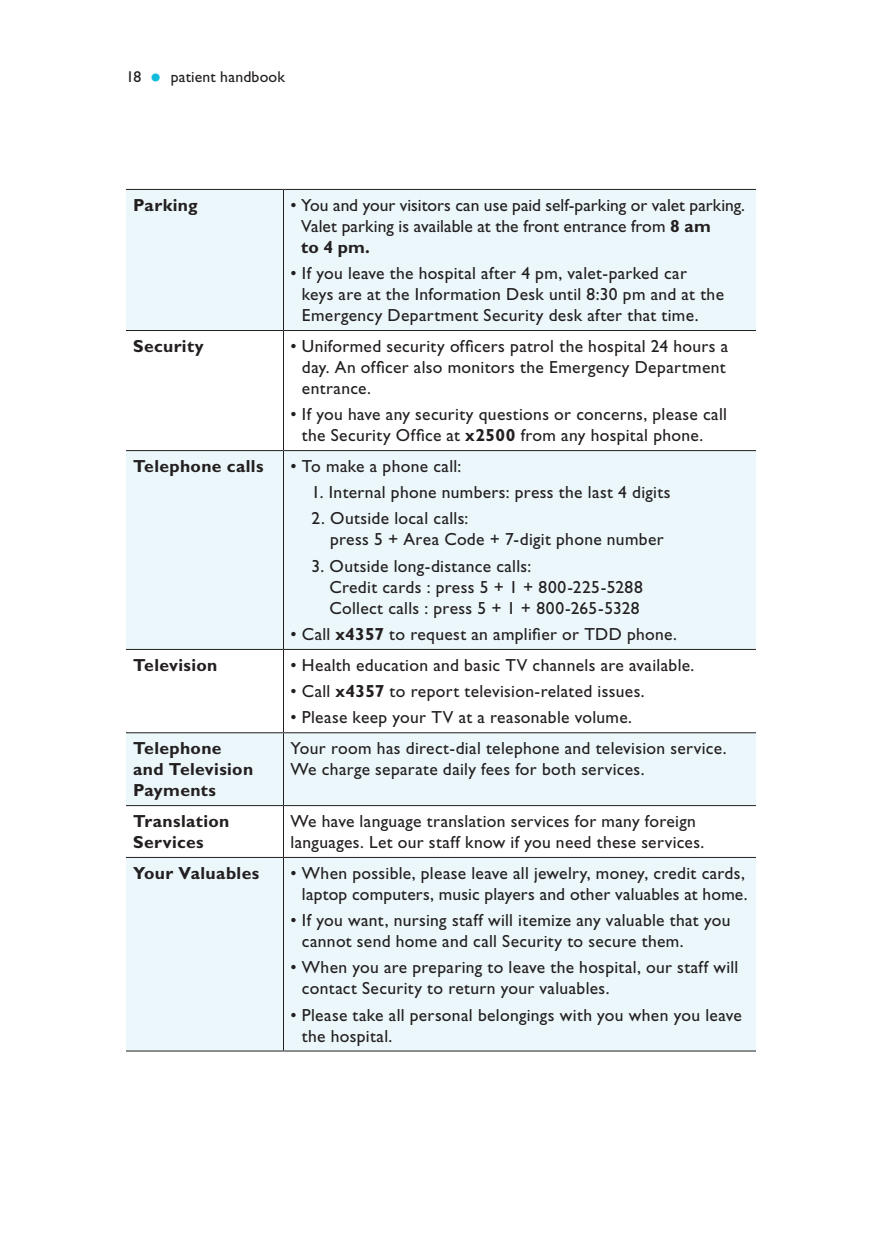
<style>
.page{position:relative;width:882px;height:1260px;background:#fff}
.page>*{position:absolute;margin:0;border:0;box-sizing:border-box;transform-origin:0 0}
.t1{font:17.5px/21px "Gill Sans Std";letter-spacing:.02em;color:#231f20}
.t2{font:17.5px/21px "Gill Sans Std";color:#231f20}
.t3{font:700 17.5px/21px "Gill Sans Std";letter-spacing:.02em;color:#231f20}
.t4{font:15.75px "Gill Sans Std";letter-spacing:.015em;color:#231f20}
.s1{font-weight:700;font-size:28px;color:#11bddb}
.s2{font-weight:700}
</style>
<div class="page">
<svg style="left:126px;top:190px;width:630px;height:861px;fill:#ebf7fa"></svg>
<svg style="left:126px;top:650px;width:630px;height:82px"></svg>
<hr style="left:126px;top:189px;width:158px;height:1px;background:#231f20">
<hr style="left:283px;top:190px;width:1px;height:140px;background:#231f20">
<hr style="left:284px;top:189px;width:472px;height:1px;background:#231f20">
<hr style="left:126px;top:330px;width:158px;height:1px;background:#231f20">
<hr style="left:283px;top:331px;width:1px;height:119px;background:#231f20">
<hr style="left:284px;top:330px;width:472px;height:1px;background:#231f20">
<hr style="left:126px;top:450px;width:158px;height:1px;background:#231f20">
<hr style="left:283px;top:451px;width:1px;height:198px;background:#231f20">
<hr style="left:284px;top:450px;width:472px;height:1px;background:#231f20">
<hr style="left:126px;top:649px;width:158px;height:1px;background:#231f20">
<hr style="left:283px;top:650px;width:1px;height:82px;background:#231f20">
<hr style="left:284px;top:649px;width:472px;height:1px;background:#231f20">
<hr style="left:126px;top:732px;width:158px;height:1px;background:#231f20">
<hr style="left:283px;top:733px;width:1px;height:72px;background:#231f20">
<hr style="left:284px;top:732px;width:472px;height:1px;background:#231f20">
<hr style="left:126px;top:805px;width:158px;height:1px;background:#231f20">
<hr style="left:283px;top:806px;width:1px;height:51px;background:#231f20">
<hr style="left:284px;top:805px;width:472px;height:1px;background:#231f20">
<hr style="left:126px;top:857px;width:158px;height:1px;background:#231f20">
<hr style="left:126px;top:1051px;width:158px;height:1px;background:#231f20">
<hr style="left:283px;top:858px;width:1px;height:193px;background:#231f20">
<hr style="left:284px;top:857px;width:472px;height:1px;background:#231f20">
<hr style="left:284px;top:1051px;width:472px;height:1px;background:#231f20">
<p class="t4" style="left:126px;top:68px;width:161px">18 <span class="s1">•</span> patient handbook</p>
<p class="t3" style="left:133px;top:194px;width:66px">Parking</p>
<p class="t2" style="left:301px;top:195px;width:445px;text-indent:-11px">• You and your visitors can use paid self-parking or valet parking.<br>Valet parking is available at the front entrance from <span class="s2">8 am<br>to 4 pm.</span></p>
<p class="t1" style="left:302px;top:263px;width:424px;text-indent:-11px">• If you leave the hospital after 4 pm, valet-parked car<br>keys are at the Information Desk until 8:30 pm and at the<br>Emergency Department Security desk after that time.</p>
<p class="t3" style="left:133px;top:335px;width:72px">Security</p>
<p class="t1" style="left:302px;top:336px;width:428px;text-indent:-11px">• Uniformed security officers patrol the hospital 24 hours a day. An officer also monitors the Emergency Department entrance.</p>
<p class="t1" style="left:302px;top:404px;width:427px;text-indent:-11px">• If you have any security questions or concerns, please call the Security Office at <span class="s2">x2500</span> from any hospital phone.</p>
<p class="t3" style="left:133px;top:456px;width:132px">Telephone calls</p>
<p class="t1" style="left:290px;top:456px;width:172px">• To make a phone call:</p>
<p class="t1" style="left:312px;top:482px;width:361px">1. Internal phone numbers: press the last 4 digits</p>
<p class="t1" style="left:330px;top:508px;width:335px;text-indent:-19px">2. Outside local calls:<br>press 5 + Area Code + 7-digit phone number</p>
<p class="t1" style="left:330px;top:555px;width:315px;text-indent:-18px">3. Outside long-distance calls:<br>Credit cards : press 5 + 1 + 800-225-5288<br>Collect calls : press 5 + 1 + 800-265-5328</p>
<p class="t1" style="left:290px;top:624px;width:388px">• Call <span class="s2">x4357</span> to request an amplifier or TDD phone.</p>
<p class="t3" style="left:133px;top:654px;width:86px">Television</p>
<p class="t1" style="left:290px;top:655px;width:405px">• Health education and basic TV channels are available.</p>
<p class="t1" style="left:290px;top:681px;width:356px">• Call <span class="s2">x4357</span> to report television-related issues.</p>
<p class="t1" style="left:290px;top:707px;width:343px">• Please keep your TV at a reasonable volume.</p>
<p class="t3" style="left:133px;top:738px;width:122px">Telephone and Television<br>Payments</p>
<p class="t1" style="left:290px;top:738px;width:438px">Your room has direct-dial telephone and television service.<br>We charge separate daily fees for both services.</p>
<p class="t3" style="left:133px;top:811px;width:98px">Translation<br>Services</p>
<p class="t1" style="left:290px;top:811px;width:415px">We have language translation services for many foreign languages. Let our staff know if you need these services.</p>
<p class="t3" style="left:133px;top:862px;width:128px">Your Valuables</p>
<p class="t1" style="left:290px;top:863px;width:459px;text-align:right">• When possible, please leave all jewelry, money, credit cards, laptop computers, music players and other valuables at home.</p>
<p class="t1" style="left:302px;top:910px;width:430px;text-indent:-11px">• If you want, nursing staff will itemize any valuable that you cannot send home and call Security to secure them.</p>
<p class="t1" style="left:302px;top:957px;width:438px;text-indent:-11px">• When you are preparing to leave the hospital, our staff will contact Security to return your valuables.</p>
<p class="t1" style="left:302px;top:1004px;width:441px;text-indent:-11px">• Please take all personal belongings with you when you leave the hospital.</p>
</div>
